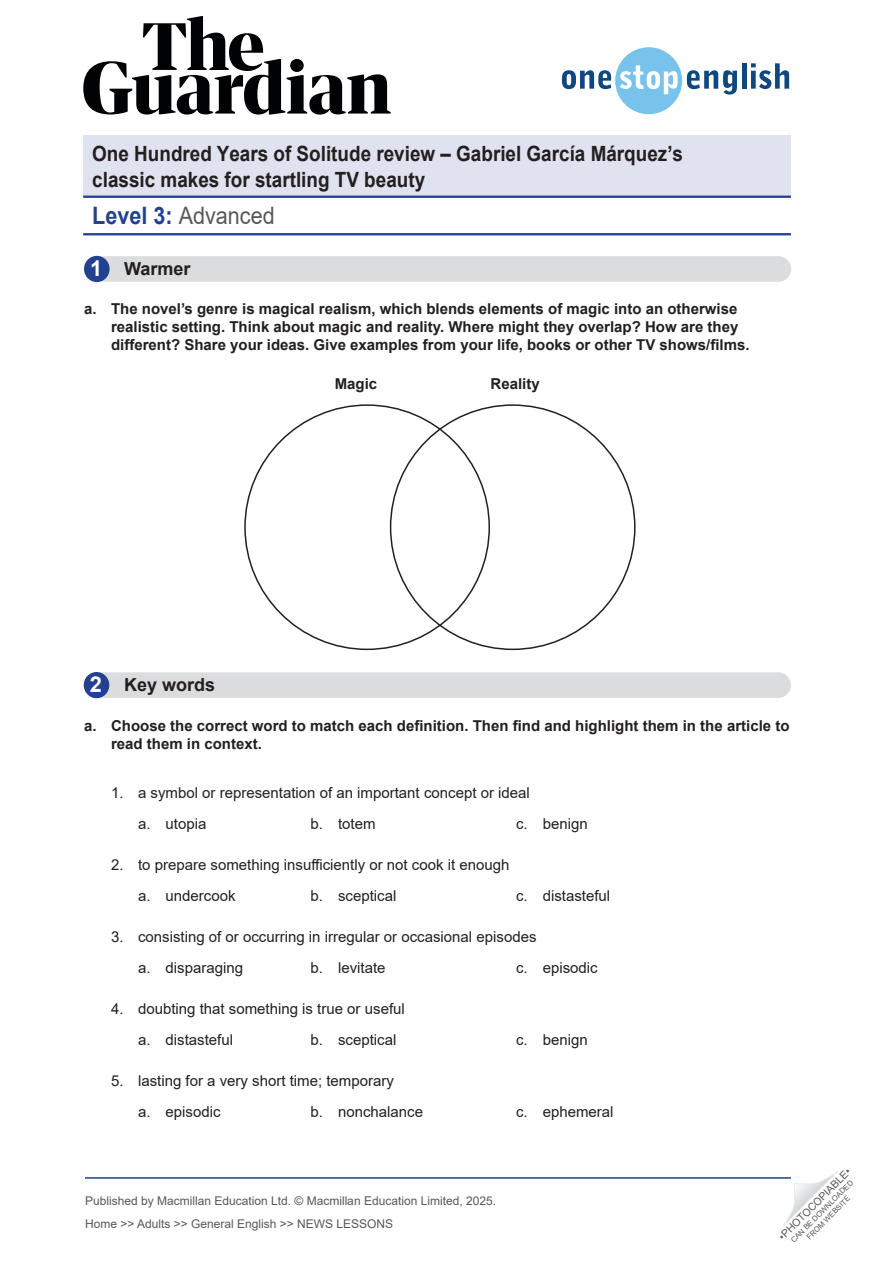
<style>
.page{position:relative;width:893px;height:1263px;background:#fff}
.page>*{position:absolute;margin:0;border:0;box-sizing:border-box;transform-origin:0 0}
.t1{font:24px "Arial";color:#58585a;scale:.9 1}
.t2{font:700 21px/25.2px "Arial";color:#231f20;scale:.9 1}
.t3{font:700 18px "Arial";color:#231f20}
.t4{font:15px/31.5px "Arial";color:#231f20}
.t5{font:700 15px/18px "Arial";color:#231f20}
.t6{font:12px/23px "Arial";color:#57585a}
.t7{font:10.5px "Arial";color:#57585a}
.t8{font:7.5px/9px "Arial";color:#57585a;text-align:center}
.s1{font-weight:700;color:#23418f}
.s2{font-size:21.9px;color:#fff}
</style>
<div class="page">
<svg style="left:783px;top:1171px;width:55px;height:55px"></svg>
<svg style="left:83px;top:16px;width:308px;height:99px"></svg>
<svg style="left:562px;top:47px;width:175px;height:67px"></svg>
<hr style="left:742px;top:63px;width:4px;height:26px;background:#0e4880">
<svg style="left:751px;top:63px;width:38px;height:26px"></svg>
<hr style="left:85px;top:1177px;width:706px;height:2px;background:#23418f">
<hr style="left:83px;top:233px;width:708px;height:2px;background:#23418f">
<div style="left:83px;top:136px;width:708px;height:61px;background:#e0e2ef"></div>
<hr style="left:83px;top:196px;width:708px;height:2px;background:#23418f">
<div style="left:85px;top:256px;width:706px;height:26px;background:#dbdcdd;border-radius:13px"></div>
<div style="left:84px;top:256px;width:26px;height:26px;background:#23418f;border-radius:50%"></div>
<div style="left:85px;top:672px;width:706px;height:26px;background:#dbdcdd;border-radius:13px"></div>
<div style="left:84px;top:672px;width:25px;height:26px;background:#23418f;border-radius:50%"></div>
<h2 class="t2" style="left:92px;top:142px;width:658px">One Hundred Years of Solitude review – Gabriel García Márquez’s classic makes for startling TV beauty</h2>
<h1 class="t1" style="left:92px;top:199px;width:204px"><span class="s1">Level 3:</span> Advanced</h1>
<p class="t3" style="left:90px;top:257px;width:102px"><span class="s2">1</span> Warmer</p>
<p class="t5" style="left:111px;top:300px;width:640px;text-indent:-27px">a. The novel’s genre is magical realism, which blends elements of magic into an otherwise realistic setting. Think about magic and reality. Where might they overlap? How are they different? Share your ideas. Give examples from your life, books or other TV shows/films.</p>
<p class="t3" style="left:90px;top:673px;width:127px"><span class="s2">2</span> Key words</p>
<p class="t5" style="left:335px;top:375px;width:44px">Magic</p>
<p class="t5" style="left:491px;top:375px;width:51px">Reality</p>
<p class="t5" style="left:111px;top:717px;width:680px;text-indent:-27px">a. Choose the correct word to match each definition. Then find and highlight them in the article to read them in context.</p>
<p class="t4" style="left:138px;top:776px;width:393px;text-indent:-27px">1. a symbol or representation of an important concept or ideal a. utopia</p>
<p class="t4" style="left:311px;top:808px;width:67px">b. totem</p>
<p class="t4" style="left:516px;top:808px;width:73px">c. benign</p>
<p class="t4" style="left:138px;top:848px;width:373px;text-indent:-27px">2. to prepare something insufficiently or not cook it enough a. undercook</p>
<p class="t4" style="left:311px;top:880px;width:87px">b. sceptical</p>
<p class="t4" style="left:516px;top:880px;width:96px">c. distasteful</p>
<p class="t4" style="left:138px;top:920px;width:400px;text-indent:-27px">3. consisting of or occurring in irregular or occasional episodes a. disparaging</p>
<p class="t4" style="left:311px;top:952px;width:77px">b. levitate</p>
<p class="t4" style="left:516px;top:952px;width:83px">c. episodic</p>
<p class="t4" style="left:138px;top:992px;width:268px;text-indent:-27px">4. doubting that something is true or useful a. distasteful</p>
<p class="t4" style="left:311px;top:1024px;width:87px">b. sceptical</p>
<p class="t4" style="left:516px;top:1024px;width:73px">c. benign</p>
<p class="t4" style="left:138px;top:1064px;width:257px;text-indent:-27px">5. lasting for a very short time; temporary a. episodic</p>
<p class="t4" style="left:311px;top:1096px;width:114px">b. nonchalance</p>
<p class="t4" style="left:516px;top:1096px;width:99px">c. ephemeral</p>
<p class="t6" style="left:85px;top:1189px;width:413px">Published by Macmillan Education Ltd. © Macmillan Education Limited, 2025.<br>Home &gt;&gt; Adults &gt;&gt; General English &gt;&gt; NEWS LESSONS</p>
<p class="t7" style="left:775px;top:1233px;width:99px;rotate:-45deg">•PHOTOCOPIABLE•</p>
<p class="t8" style="left:789px;top:1238px;width:86px;rotate:-45deg">CAN BE DOWNLOADED<br>FROM WEBSITE</p>
</div>
